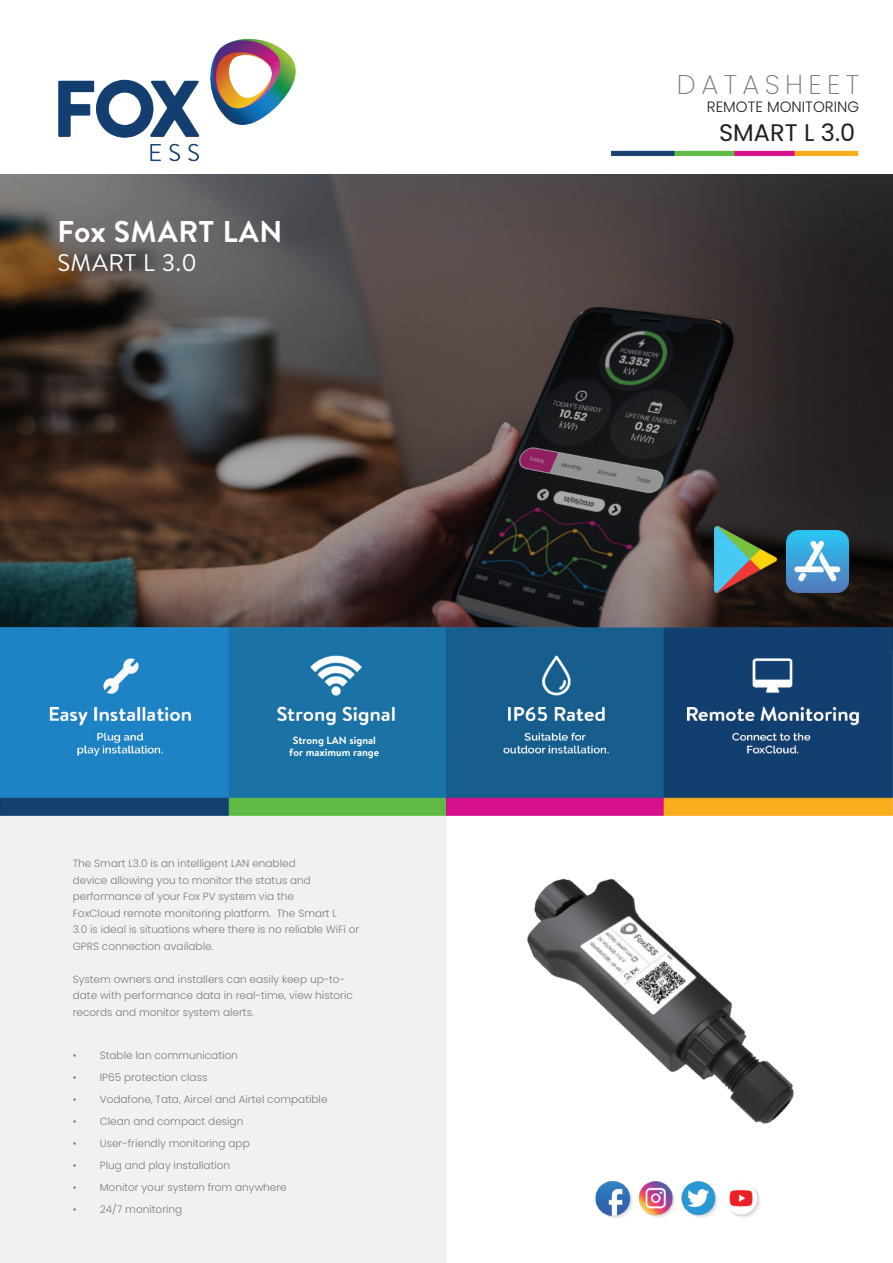
<style>
.page{position:relative;width:893px;height:1263px;background:#fff}
.page>*{position:absolute;margin:0;border:0;box-sizing:border-box;transform-origin:0 0}
.t1{font:700 30px "Brandon Text";letter-spacing:.015em;color:#fff}
.t2{font:200 27px "Poppins";letter-spacing:.2em;color:#7b7b7a}
.t3{font:24px "Poppins";color:#231f20}
.t4{font:24px "Brandon Text";letter-spacing:.015em;color:#fff}
.t5{font:300 15px "Poppins";color:#231f20}
.t6{font:300 10.5px/16.5px "Poppins";color:#7b7b7a}
.t7{font:700 10.5px/12.6px "Brandon Text";color:#fff;text-align:center}
</style>
<div class="page">
<div style="left:0;top:811px;width:446px;height:452px;background:#f0f1f2"></div>
<img style="left:1px;top:175px;width:891px;height:431px">
<img style="left:0;top:606px;width:893px;height:230px">
<div style="left:242px;top:731px;width:192px;height:31px;background:#1a72a6"></div>
<img style="left:714px;top:527px;width:62px;height:66px">
<img style="left:786px;top:531px;width:62px;height:62px">
<img style="left:610px;top:150px;width:249px;height:7px">
<img style="left:595px;top:1187px;width:165px;height:31px">
<img style="left:58px;top:38px;width:238px;height:123px">
<img style="left:506px;top:817px;width:311px;height:370px">
<h1 class="t1" style="left:57px;top:211px;width:226px">Fox SMART LAN</h1>
<h3 class="t4" style="left:57px;top:246px;width:141px">SMART L 3.0</h3>
<p class="t7" style="left:289px;top:733px;width:91px">Strong LAN signal for maximum range</p>
<p class="t6" style="left:73px;top:855px;width:288px">The Smart L3.0 is an intelligent LAN enabled<br>device allowing you to monitor the status and performance of your Fox PV system via the<br>FoxCloud remote monitoring platform. The Smart L<br>3.0 is ideal is situations where there is no reliable WiFi or GPRS connection available.</p>
<p class="t6" style="left:73px;top:971px;width:282px">System owners and installers can easily keep up-to&shy;date with performance data in real-time, view historic records and monitor system alerts.</p>
<p class="t6" style="left:73px;top:1047px;width:167px">• Stable lan communication</p>
<p class="t6" style="left:73px;top:1069px;width:136px">• IP65 protection class</p>
<p class="t6" style="left:73px;top:1091px;width:256px">• Vodafone, Tata, Aircel and Airtel compatible</p>
<p class="t6" style="left:73px;top:1113px;width:172px">• Clean and compact design</p>
<p class="t6" style="left:73px;top:1135px;width:179px">• User-friendly monitoring app</p>
<p class="t6" style="left:73px;top:1157px;width:159px">• Plug and play installation</p>
<p class="t6" style="left:73px;top:1179px;width:215px">• Monitor your system from anywhere</p>
<p class="t6" style="left:73px;top:1201px;width:111px">• 24/7 monitoring</p>
<h2 class="t2" style="left:677px;top:69px;width:184px">DATASHEET</h2>
<h3 class="t5" style="left:707px;top:98px;width:154px">REMOTE MONITORING</h3>
<h3 class="t3" style="left:719px;top:118px;width:137px">SMART L 3.0</h3>
</div>
